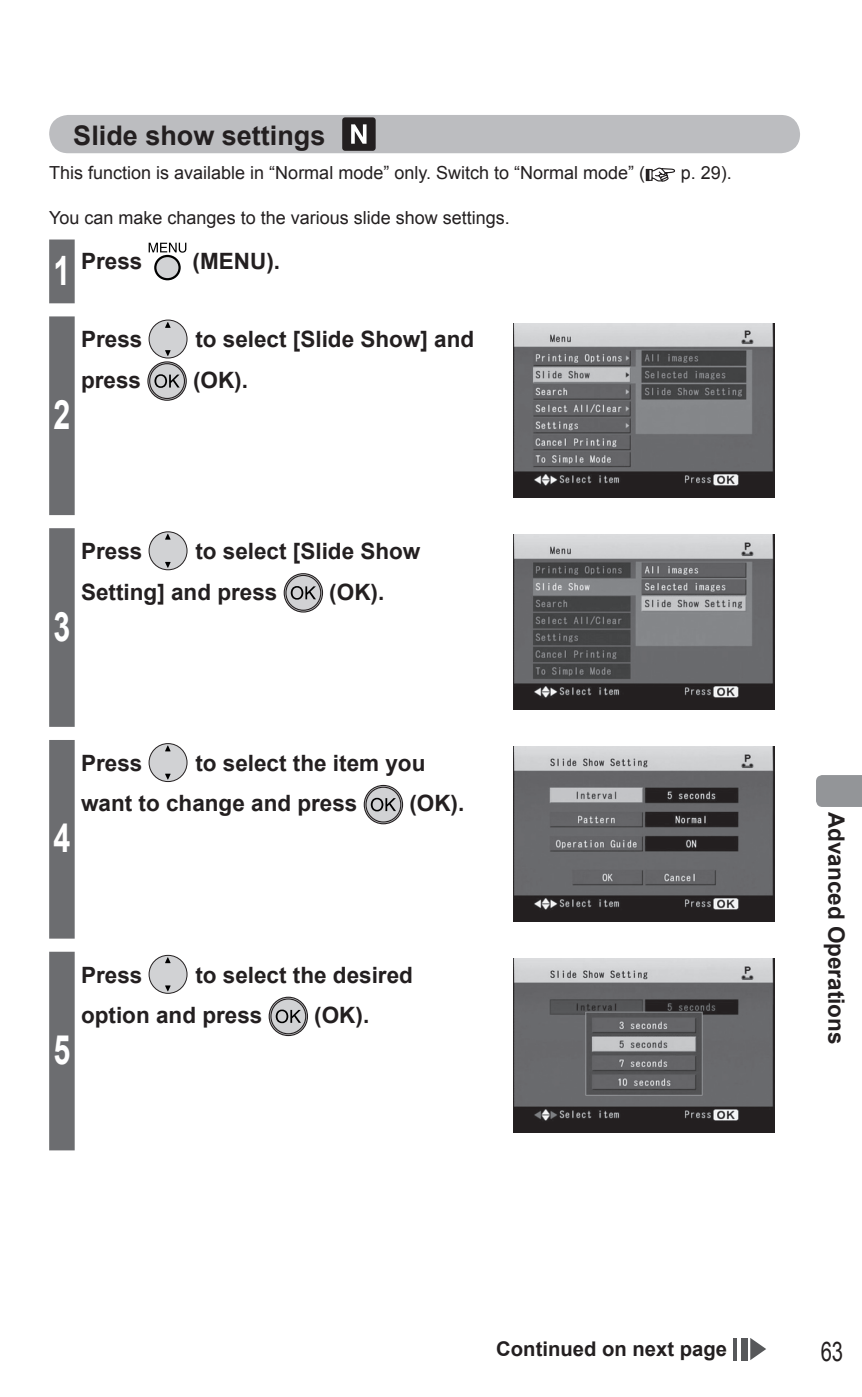
<style>
.page{position:relative;width:862px;height:1397px;background:#fff}
.page>*{position:absolute;margin:0;border:0;box-sizing:border-box;transform-origin:0 0}
.t1{font:700 40.5px "Arial";color:#fff;scale:.75 1}
.t2{font:700 27px "Arial";color:#231f20}
.t3{font:27px "Arial";color:#231f20;scale:.75 1}
.t4{font:700 22.5px/40.5px "Arial";color:#231f20}
.t5{font:700 20.25px "Arial";color:#231f20}
.t6{font:18px "Arial";color:#231f20}
.s1{font-size:40.5px;color:#fff}
</style>
<div class="page">
<svg style="left:816px;top:775px;width:46px;height:32px"></svg>
<div style="left:49px;top:115px;width:751px;height:38px;background:#bcbdc0;border-radius:19px"></div>
<svg style="left:645px;top:167px;width:30px;height:15px"></svg>
<svg style="left:49px;top:239px;width:26px;height:911px;background:#77787a"></svg>
<div style="left:155px;top:256px;width:25px;height:23px;background:#d1d2d4;border-radius:50%"></div>
<div style="left:154px;top:255px;width:27px;height:25px;border:2px solid #000;border-radius:50%"></div>
<svg style="left:149px;top:243px;width:37px;height:10px"></svg>
<div style="left:149px;top:320px;width:38px;height:38px;background:#d1d2d4;border-radius:50%"></div>
<div style="left:149px;top:319px;width:38px;height:39px;border:1px solid #231f20;border-radius:50%"></div>
<svg style="left:165px;top:322px;width:6px;height:6px"></svg>
<svg style="left:147px;top:350px;width:40px;height:51px"></svg>
<img style="left:513px;top:323px;width:261px;height:174px">
<div style="left:149px;top:532px;width:38px;height:38px;background:#d1d2d4;border-radius:50%"></div>
<div style="left:149px;top:531px;width:38px;height:39px;border:1px solid #231f20;border-radius:50%"></div>
<svg style="left:165px;top:534px;width:6px;height:5px"></svg>
<svg style="left:165px;top:562px;width:6px;height:6px"></svg>
<svg style="left:284px;top:573px;width:39px;height:39px"></svg>
<img style="left:513px;top:535px;width:261px;height:174px">
<div style="left:149px;top:743px;width:38px;height:38px;background:#d1d2d4;border-radius:50%"></div>
<div style="left:149px;top:743px;width:38px;height:39px;border:1px solid #231f20;border-radius:50%"></div>
<svg style="left:165px;top:745px;width:6px;height:6px"></svg>
<svg style="left:165px;top:773px;width:6px;height:6px"></svg>
<svg style="left:364px;top:785px;width:39px;height:39px"></svg>
<img style="left:513px;top:746px;width:261px;height:175px">
<div style="left:149px;top:955px;width:38px;height:38px;background:#d1d2d4;border-radius:50%"></div>
<div style="left:149px;top:954px;width:38px;height:39px;border:1px solid #231f20;border-radius:50%"></div>
<svg style="left:165px;top:957px;width:6px;height:6px"></svg>
<svg style="left:165px;top:985px;width:6px;height:6px"></svg>
<svg style="left:269px;top:996px;width:39px;height:40px"></svg>
<img style="left:513px;top:958px;width:261px;height:174px">
<div style="left:342px;top:117px;width:34px;height:34px;background:#231f20;border-radius:3px"></div>
<svg style="left:351px;top:124px;width:15px;height:20px"></svg>
<svg style="left:750px;top:1338px;width:16px;height:22px"></svg>
<hr style="left:733px;top:1337px;width:3px;height:23px;background:#57585a">
<div style="left:741px;top:1337px;width:7px;height:23px;background:#57585a"></div>
<p class="t2" style="left:73px;top:120px;width:254px">Slide show settings</p>
<p class="t6" style="left:49px;top:163px;width:597px">This function is available in “Normal mode” only. Switch to “Normal mode” (</p>
<p class="t6" style="left:681px;top:163px;width:53px">p. 29).</p>
<p class="t6" style="left:49px;top:208px;width:462px">You can make changes to the various slide show settings.</p>
<p class="t4" style="left:53px;top:241px;width:90px"><span class="s1">1</span> Press</p>
<p class="t4" style="left:193px;top:241px;width:89px">(MENU).</p>
<h1 class="t1" style="left:53px;top:392px;width:24px">2</h1>
<p class="t4" style="left:81px;top:319px;width:63px">Press</p>
<p class="t4" style="left:195px;top:319px;width:280px">to select [Slide Show] and</p>
<p class="t4" style="left:81px;top:360px;width:62px">press</p>
<p class="t4" style="left:193px;top:360px;width:56px">(OK).</p>
<h1 class="t1" style="left:53px;top:604px;width:24px">3</h1>
<p class="t4" style="left:81px;top:531px;width:341px;text-indent:114px">to select [Slide Show<br>Setting] and press</p>
<p class="t4" style="left:81px;top:531px;width:63px">Press</p>
<p class="t4" style="left:329px;top:571px;width:56px">(OK).</p>
<h1 class="t1" style="left:53px;top:815px;width:24px">4</h1>
<p class="t4" style="left:81px;top:743px;width:346px;text-indent:114px">to select the item you want to change and press</p>
<p class="t4" style="left:81px;top:743px;width:63px">Press</p>
<p class="t4" style="left:409px;top:783px;width:56px">(OK).</p>
<h1 class="t1" style="left:53px;top:1027px;width:24px">5</h1>
<p class="t4" style="left:81px;top:954px;width:333px;text-indent:114px">to select the desired option and press</p>
<p class="t4" style="left:81px;top:954px;width:63px">Press</p>
<p class="t4" style="left:314px;top:995px;width:56px">(OK).</p>
<p class="t4" style="left:856px;top:811px;width:234px;rotate:90deg">Advanced Operations</p>
<p class="t5" style="left:496px;top:1337px;width:232px">Continued on next page</p>
<p class="t3" style="left:820px;top:1336px;width:32px">63</p>
</div>
